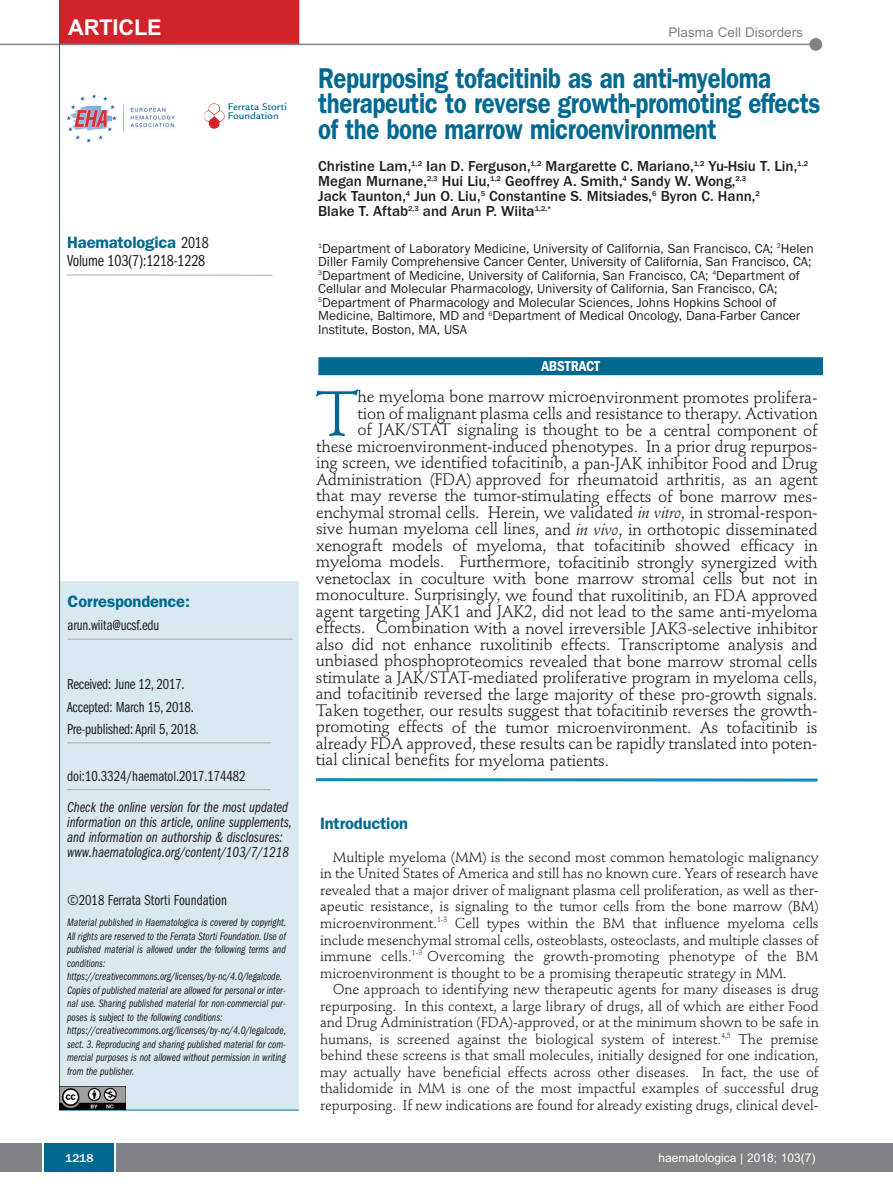
<style>
.page{position:relative;width:893px;height:1191px;background:#fff}
.page>*{position:absolute;margin:0;border:0;box-sizing:border-box;transform-origin:0 0}
.t1{font:62.7px "Stempel Schneidler";color:#006991}
.t2{font:600 28.8px/25.5px "Franklin Gothic";letter-spacing:-.015em;color:#006991;scale:.83 1}
.t3{font:700 21.75px "Arial";letter-spacing:-.01em;color:#fff}
.t4{font:16.5px "Stempel Schneidler";letter-spacing:-.01em;color:#231f20}
.t5{font:600 16.5px "Franklin Gothic";letter-spacing:-.01em;color:#006991}
.t6{font:16.5px "Franklin Gothic Book Cmpr";letter-spacing:-.01em;color:#231f20}
.t7{font:500 15px/15px "Franklin Gothic";color:#231f20}
.t8{font:15px/15px "Franklin Gothic Book Cmpr Ital";color:#231f20}
.t9{font:15px/22.5px "Franklin Gothic Book Cmpr";letter-spacing:-.01em;color:#231f20}
.t10{font:600 condensed 15px "Franklin Gothic";letter-spacing:-.005em;color:#fff}
.t11{font:14.25px/16.5px "Stempel Schneidler";letter-spacing:-.005em;color:#231f20;text-align:justify}
.t12{font:13.5px/13.5px "Franklin Gothic";color:#231f20}
.t13{font:13.5px "Arial";color:#808285}
.t14{font:12px "Arial";color:#fff}
.t15{font:500 12px "Franklin Gothic";color:#fff}
.t16{font:11.25px/13.5px "Franklin Gothic Book Cmpr Ital";color:#231f20}
.t17{font:500 10.5px/9px "Legacy Sans";color:#006991}
.s1{font-family:"Franklin Gothic Book Cmpr";font-weight:400;color:#231f20}
.s2{font-style:italic}
</style>
<div class="page">
<div style="left:0;top:1143px;width:893px;height:28px;background:#808285"></div>
<div style="left:44px;top:1143px;width:71px;height:28px;background:#006991"></div>
<svg style="left:43px;top:1143px;width:1px;height:28px"></svg>
<svg style="left:115px;top:1143px;width:1px;height:28px"></svg>
<div style="left:60px;top:581px;width:239px;height:529px;background:#d8e9f1"></div>
<hr style="left:67px;top:742px;width:204px;height:1px;background:#a8a9ad">
<hr style="left:68px;top:639px;width:225px;height:1px;background:#a8a9ad">
<hr style="left:59px;top:1109px;width:240px;height:1px;background:#006991">
<img style="left:204px;top:103px;width:20px;height:26px">
<img style="left:66px;top:94px;width:109px;height:49px">
<hr style="left:67px;top:275px;width:205px;height:1px;background:#a8a9ad">
<div style="left:60px;top:0;width:239px;height:45px;background:#d1232a"></div>
<hr style="left:0;top:44px;width:813px;height:1px;background:#808285">
<div style="left:809px;top:38px;width:13px;height:13px;background:#808285;border-radius:50%"></div>
<hr style="left:67px;top:789px;width:204px;height:1px;background:#a8a9ad">
<hr style="left:59px;top:0;width:1px;height:1109px;background:#006991">
<img style="left:60px;top:1086px;width:65px;height:23px">
<hr style="left:316px;top:778px;width:501px;height:3px;background:#0d8aaf">
<div style="left:318px;top:357px;width:505px;height:18px;background:#006991"></div>
<h3 class="t3" style="left:68px;top:15px;width:95px">ARTICLE</h3>
<p class="t13" style="left:669px;top:25px;width:136px">Plasma Cell Disorders</p>
<p class="t17" style="left:228px;top:103px;width:61px">Ferrata Storti<br>Foundation</p>
<p class="t5" style="left:67px;top:237px;width:143px">Haematologica <span class="s1">2018</span></p>
<p class="t6" style="left:67px;top:255px;width:140px">Volume 103(7):1218-1228</p>
<p class="t5" style="left:68px;top:595px;width:124px">Correspondence:</p>
<p class="t9" style="left:68px;top:615px;width:93px">arun.wiita@ucsf.edu</p>
<p class="t9" style="left:67px;top:674px;width:133px">Received: June 12, 2017.<br>Accepted: March 15, 2018.<br>Pre-published: April 5, 2018.</p>
<p class="t9" style="left:67px;top:766px;width:180px">doi:10.3324/haematol.2017.174482</p>
<p class="t8" style="left:67px;top:800px;width:226px">Check the online version for the most updated information on this article, online supplements, and information on authorship &amp; disclosures: www.haematologica.org/content/103/7/1218</p>
<p class="t9" style="left:67px;top:890px;width:161px">©2018 Ferrata Storti Foundation</p>
<p class="t16" style="left:67px;top:916px;width:221px">Material published in Haematologica is covered by copyright.<br>All rights are reserved to the Ferrata Storti Foundation. Use of published material is allowed under the following terms and conditions: https://creativecommons.org/licenses/by-nc/4.0/legalcode.<br>Copies of published material are allowed for personal or inter&shy;nal use. Sharing published material for non-commercial pur&shy;poses is subject to the following conditions: https://creativecommons.org/licenses/by-nc/4.0/legalcode, sect. 3. Reproducing and sharing published material for com&shy;mercial purposes is not allowed without permission in writing from the publisher.</p>
<h2 class="t2" style="left:318px;top:68px;width:607px">Repurposing tofacitinib as an anti-myeloma therapeutic to reverse growth-promoting effects of the bone marrow microenvironment</h2>
<p class="t7" style="left:318px;top:158px;width:491px">Christine Lam,<sup>1,2</sup> Ian D. Ferguson,<sup>1,2</sup> Margarette C. Mariano,<sup>1,2</sup> Yu-Hsiu T. Lin,<sup>1,2<br></sup>Megan Murnane,<sup>2,3</sup> Hui Liu,<sup>1,2</sup> Geoffrey A. Smith,<sup>4</sup> Sandy W. Wong,<sup>2,3<br></sup>Jack Taunton,<sup>4</sup> Jun O. Liu,<sup>5</sup> Constantine S. Mitsiades,<sup>6</sup> Byron C. Hann,<sup>2<br></sup>Blake T. Aftab<sup>2,3</sup> and Arun P. Wiita<sup>1,2,*</sup></p>
<p class="t12" style="left:318px;top:241px;width:497px"><sup>1</sup>Department of Laboratory Medicine, University of California, San Francisco, CA; <sup>2</sup>Helen Diller Family Comprehensive Cancer Center, University of California, San Francisco, CA; <sup>3</sup>Department of Medicine, University of California, San Francisco, CA; <sup>4</sup>Department of Cellular and Molecular Pharmacology, University of California, San Francisco, CA; <sup>5</sup>Department of Pharmacology and Molecular Sciences, Johns Hopkins School of Medicine, Baltimore, MD and <sup>6</sup>Department of Medical Oncology, Dana-Farber Cancer Institute, Boston, MA, USA</p>
<p class="t10" style="left:541px;top:361px;width:60px">ABSTRACT</p>
<h1 class="t1" style="left:316px;top:388px;width:43px">T</h1>
<p class="t4" style="left:358px;top:390px;width:462px">he myeloma bone marrow microenvironment promotes prolifera-</p>
<p class="t4" style="left:358px;top:406px;width:462px">tion of malignant plasma cells and resistance to therapy. Activation</p>
<p class="t4" style="left:357px;top:423px;width:462px">of JAK/STAT signaling is thought to be a central component of</p>
<p class="t4" style="left:316px;top:439px;width:503px">these microenvironment-induced phenotypes. In a prior drug repurpos-</p>
<p class="t4" style="left:316px;top:456px;width:503px">ing screen, we identified tofacitinib, a pan-JAK inhibitor Food and Drug</p>
<p class="t4" style="left:316px;top:472px;width:503px">Administration (FDA) approved for rheumatoid arthritis, as an agent</p>
<p class="t4" style="left:316px;top:489px;width:503px">that may reverse the tumor-stimulating effects of bone marrow mes-</p>
<p class="t4" style="left:316px;top:505px;width:503px">enchymal stromal cells. Herein, we validated <span class="s2">in vitro</span>, in stromal-respon-</p>
<p class="t4" style="left:316px;top:522px;width:503px">sive human myeloma cell lines, and <span class="s2">in vivo</span>, in orthotopic disseminated</p>
<p class="t4" style="left:316px;top:538px;width:503px">xenograft models of myeloma, that tofacitinib showed efficacy in</p>
<p class="t4" style="left:316px;top:555px;width:503px">myeloma models. Furthermore, tofacitinib strongly synergized with</p>
<p class="t4" style="left:316px;top:571px;width:503px">venetoclax in coculture with bone marrow stromal cells but not in</p>
<p class="t4" style="left:316px;top:588px;width:503px">monoculture. Surprisingly, we found that ruxolitinib, an FDA approved</p>
<p class="t4" style="left:316px;top:604px;width:503px">agent targeting JAK1 and JAK2, did not lead to the same anti-myeloma</p>
<p class="t4" style="left:316px;top:621px;width:503px">effects. Combination with a novel irreversible JAK3-selective inhibitor</p>
<p class="t4" style="left:316px;top:637px;width:503px">also did not enhance ruxolitinib effects. Transcriptome analysis and</p>
<p class="t4" style="left:316px;top:654px;width:503px">unbiased phosphoproteomics revealed that bone marrow stromal cells</p>
<p class="t4" style="left:316px;top:670px;width:503px">stimulate a JAK/STAT-mediated proliferative program in myeloma cells,</p>
<p class="t4" style="left:316px;top:687px;width:503px">and tofacitinib reversed the large majority of these pro-growth signals.</p>
<p class="t4" style="left:316px;top:703px;width:503px">Taken together, our results suggest that tofacitinib reverses the growth-</p>
<p class="t4" style="left:316px;top:720px;width:503px">promoting effects of the tumor microenvironment. As tofacitinib is</p>
<p class="t4" style="left:316px;top:736px;width:503px">already FDA approved, these results can be rapidly translated into poten-</p>
<p class="t4" style="left:316px;top:753px;width:295px">tial clinical benefits for myeloma patients.</p>
<p class="t5" style="left:320px;top:817px;width:89px">Introduction</p>
<p class="t11" style="left:320px;top:850px;width:500px;text-indent:13px">Multiple myeloma (MM) is the second most common hematologic malignancy in the United States of America and still has no known cure. Years of research have revealed that a major driver of malignant plasma cell proliferation, as well as ther&shy;apeutic resistance, is signaling to the tumor cells from the bone marrow (BM) microenvironment.<sup>1-3</sup> Cell types within the BM that influence myeloma cells include mesenchymal stromal cells, osteoblasts, osteoclasts, and multiple classes of immune cells.<sup>1-3</sup> Overcoming the growth-promoting phenotype of the BM microenvironment is thought to be a promising therapeutic strategy in MM.</p>
<p class="t11" style="left:320px;top:982px;width:500px;text-indent:13px">One approach to identifying new therapeutic agents for many diseases is drug repurposing. In this context, a large library of drugs, all of which are either Food and Drug Administration (FDA)-approved, or at the minimum shown to be safe in humans, is screened against the biological system of interest.<sup>4,5</sup> The premise behind these screens is that small molecules, initially designed for one indication, may actually have beneficial effects across other diseases. In fact, the use of thalidomide in MM is one of the most impactful examples of successful drug repurposing. If new indications are found for already existing drugs, clinical devel-</p>
<p class="t15" style="left:65px;top:1150px;width:30px">1218</p>
<p class="t14" style="left:659px;top:1150px;width:158px">haematologica | 2018; 103(7)</p>
</div>
